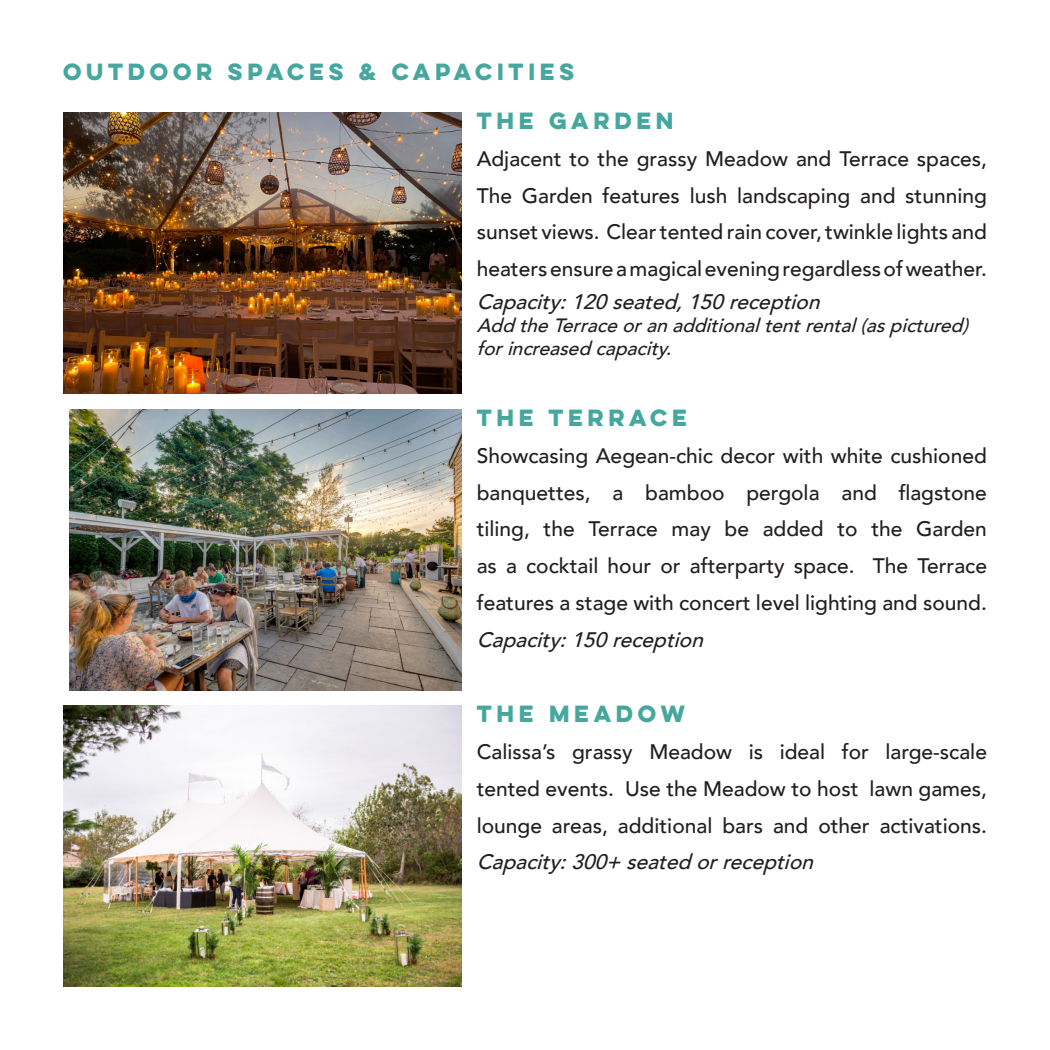
<style>
.page{position:relative;width:1050px;height:1050px;background:#fff}
.page>*{position:absolute;margin:0;border:0;box-sizing:border-box;transform-origin:0 0}
.t1{font:500 21px/36.8px "Avenir";color:#231f20;text-align:justify}
.t2{font:italic 500 21px "Avenir";color:#231f20}
.t3{font:700 21px "Lulo Clean One";color:#45a79d}
.t4{font:italic 500 19.25px/22.8px "Avenir";color:#231f20}
</style>
<div class="page">
<img style="left:63px;top:706px;width:399px;height:281px">
<img style="left:70px;top:409px;width:392px;height:282px">
<img style="left:63px;top:112px;width:399px;height:282px">
<p class="t3" style="left:63px;top:55px;width:517px">OUTDOOR SPACES &amp; CAPACITIES</p>
<p class="t3" style="left:477px;top:105px;width:203px">THE GARDEN</p>
<p class="t1" style="left:477px;top:139px;width:512px">Adjacent to the grassy Meadow and Terrace spaces, The Garden features lush landscaping and stunning sunset views. Clear tented rain cover, twinkle lights and heaters ensure a magical evening regardless of weather.</p>
<p class="t2" style="left:477px;top:284px;width:353px">Capacity:120seated,150reception</p>
<p class="t4" style="left:477px;top:313px;width:501px">AddtheTerraceoranadditionaltentrental(aspictured) forincreasedcapacity.</p>
<p class="t3" style="left:477px;top:401px;width:216px">THE TERRACE</p>
<p class="t1" style="left:477px;top:436px;width:512px">Showcasing Aegean-chic decor with white cushioned banquettes, a bamboo pergola and flagstone tiling, the Terrace may be added to the Garden as a cocktail hour or afterparty space. The Terrace features a stage with concert level lighting and sound.</p>
<p class="t2" style="left:477px;top:621px;width:237px">Capacity:150reception</p>
<p class="t3" style="left:477px;top:698px;width:215px">THE MEADOW</p>
<p class="t1" style="left:477px;top:732px;width:512px">Calissa’s grassy Meadow is ideal for large-scale tented events. Use the Meadow to host lawn games, lounge areas, additional bars and other activations.</p>
<p class="t2" style="left:477px;top:844px;width:347px">Capacity:300+seatedorreception</p>
</div>
